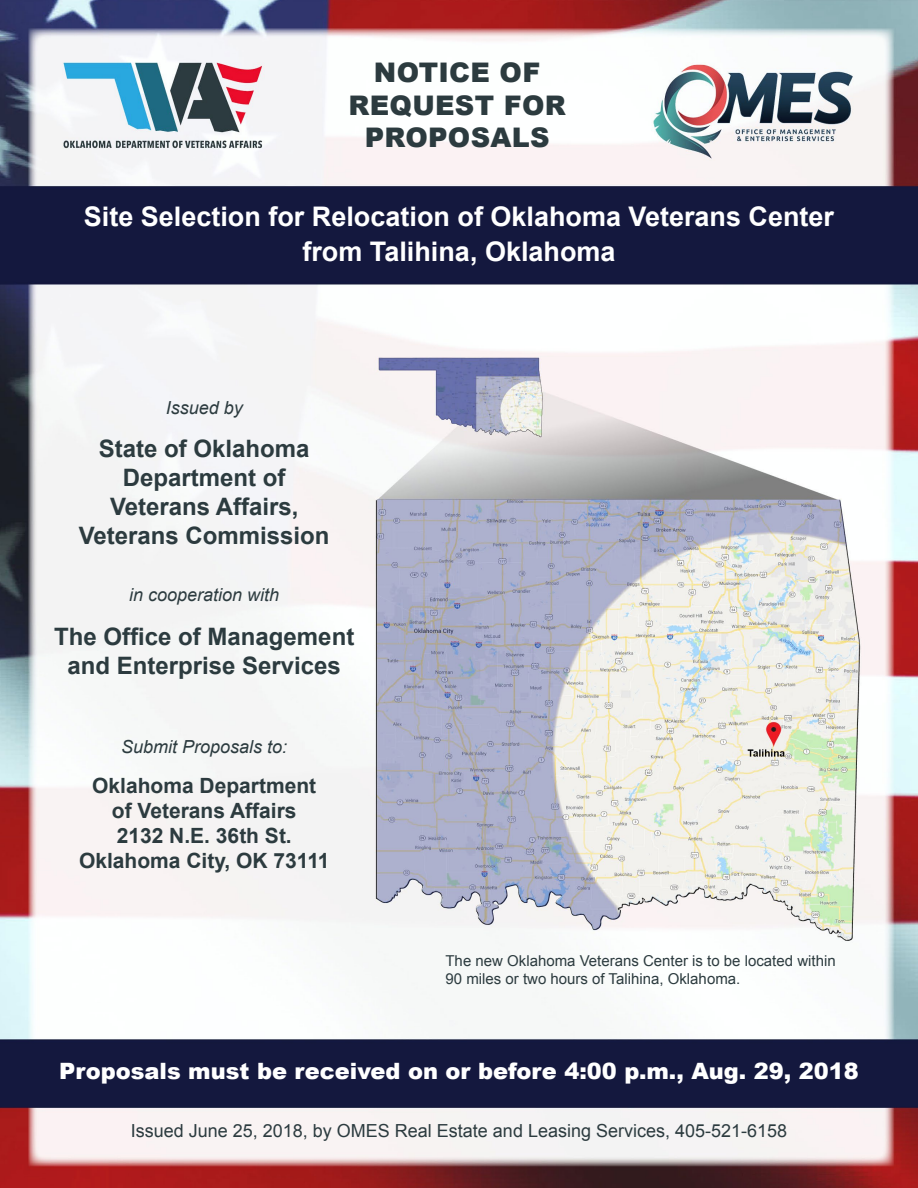
<style>
.page{position:relative;width:918px;height:1188px;background:#fff}
.page>*{position:absolute;margin:0;border:0;box-sizing:border-box;transform-origin:0 0}
.t1{font:700 27px/34.5px "Arial";color:#fff;text-align:center}
.t2{font:900 27px/32.4px "Arial";letter-spacing:.01em;color:#2c3b3f;text-align:center}
.t3{font:700 24px/28.8px "Arial";color:#2c3b3f;text-align:center}
.t4{font:900 22.5px "Arial";color:#fff}
.t5{font:700 21px/25.2px "Arial";color:#2c3b3f;text-align:center}
.t6{font:18px "Arial";color:#2c3b3f}
.t7{font:italic 18px "Arial";color:#2c3b3f}
.t8{font:15px/18px "Arial";color:#2c3b3f}
</style>
<div class="page">
<img style="left:0;top:0;width:918px;height:1188px">
<h1 class="t2" style="left:349px;top:56px;width:219px">NOTICE OF<br>REQUEST FOR<br>PROPOSALS</h1>
<p class="t1" style="left:84px;top:200px;width:752px">Site Selection for Relocation of Oklahoma Veterans Center from Talihina, Oklahoma</p>
<p class="t7" style="left:166px;top:396px;width:79px">Issued by</p>
<p class="t3" style="left:99px;top:435px;width:212px">State of Oklahoma</p>
<p class="t3" style="left:79px;top:464px;width:252px">Department of<br>Veterans Affairs,<br>Veterans Commission</p>
<p class="t7" style="left:129px;top:583px;width:152px">in cooperation with</p>
<p class="t3" style="left:54px;top:623px;width:302px">The Office of Management and Enterprise Services</p>
<p class="t7" style="left:121px;top:735px;width:168px">Submit Proposals to:</p>
<p class="t5" style="left:92px;top:773px;width:226px">Oklahoma Department of Veterans Affairs</p>
<p class="t5" style="left:117px;top:824px;width:177px">2132 N.E. 36th St.</p>
<p class="t5" style="left:79px;top:849px;width:252px">Oklahoma City, OK 73111</p>
<p class="t8" style="left:446px;top:952px;width:392px">The new Oklahoma Veterans Center is to be located within<br>90 miles or two hours of Talihina, Oklahoma.</p>
<p class="t4" style="left:59px;top:1054px;width:801px">Proposals must be received on or before 4:00 p.m., Aug. 29, 2018</p>
<p class="t6" style="left:131px;top:1119px;width:658px">Issued June 25, 2018, by OMES Real Estate and Leasing Services, 405-521-6158</p>
</div>
